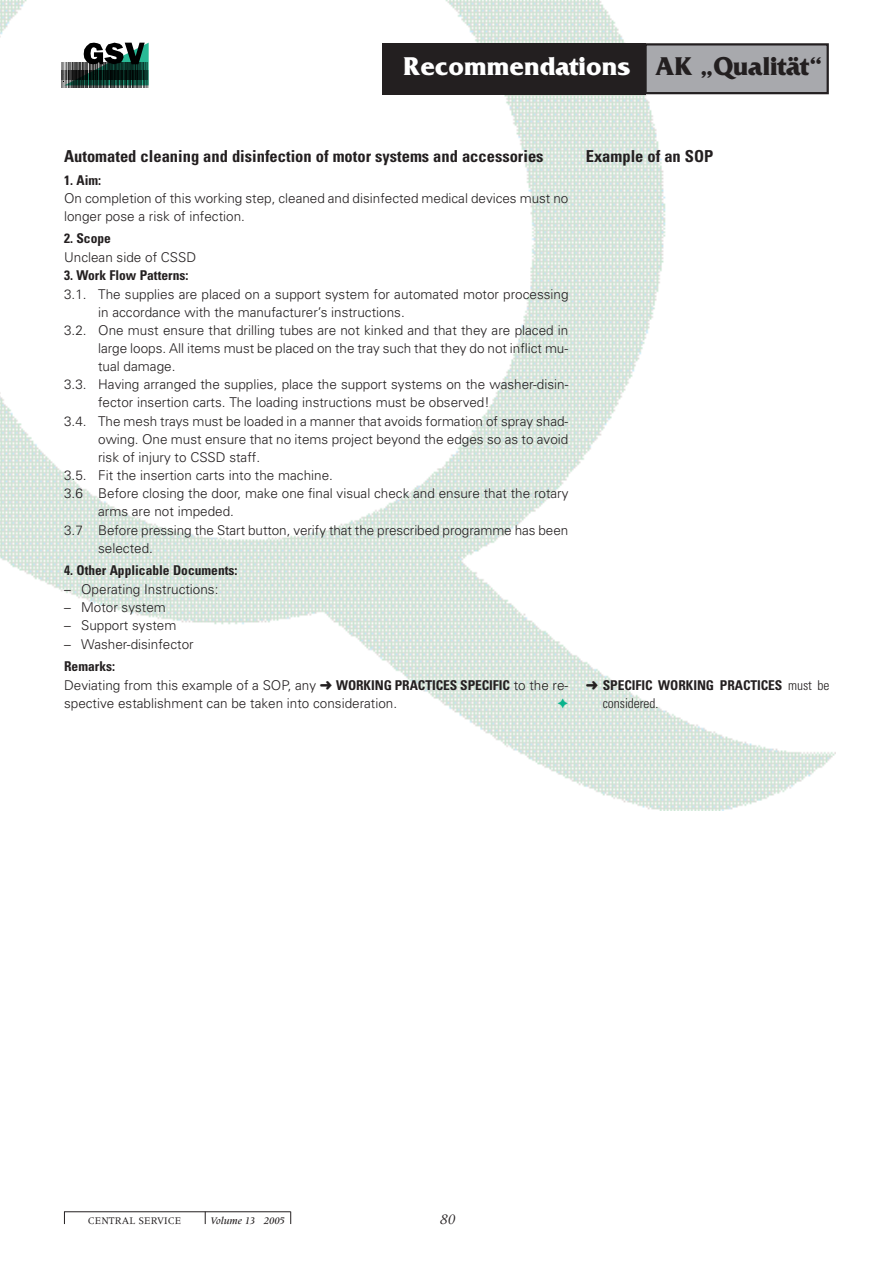
<style>
.page{position:relative;width:893px;height:1263px;background:#fff}
.page>*{position:absolute;margin:0;border:0;box-sizing:border-box;transform-origin:0 0}
.t1{font:700 27px "Friz Quadrata";color:#fff}
.t2{font:700 condensed 16.5px "Univers";color:#231f20}
.t3{font:italic 15px "Meridien";color:#231f20}
.t4{font:300 13.5px/18.1px "Univers";color:#231f20}
.t5{font:700 condensed 13.5px/18px "Univers";color:#231f20}
.t6{font:10.5px "Meridien";color:#231f20}
.t7{font:italic 500 10.5px "Meridien";color:#231f20}
.s1{color:#231f20}
.s2{font-weight:700;font-stretch:condensed}
.s3{font-weight:300}
</style>
<div class="page">
<img style="left:0;top:0;width:836px;height:810px">
<svg style="left:205px;top:1212px;width:1px;height:12px"></svg>
<svg style="left:64px;top:1212px;width:1px;height:12px"></svg>
<hr style="left:64px;top:1211px;width:227px;height:1px;background:#231f20">
<svg style="left:290px;top:1211px;width:1px;height:13px"></svg>
<div style="left:49px;top:41px;width:102px;height:50px;background:#fff"></div>
<img style="left:61px;top:63px;width:2px;height:7px">
<img style="left:61px;top:70px;width:2px;height:17px">
<img style="left:63px;top:70px;width:2px;height:17px">
<img style="left:76px;top:85px;width:18px;height:2px">
<img style="left:94px;top:85px;width:10px;height:2px">
<img style="left:104px;top:85px;width:10px;height:2px">
<img style="left:118px;top:85px;width:18px;height:2px">
<img style="left:136px;top:85px;width:13px;height:2px">
<svg style="left:64px;top:43px;width:85px;height:42px"></svg>
<div style="left:382px;top:43px;width:264px;height:51px;background:#231f20"></div>
<div style="left:646px;top:44px;width:182px;height:49px;background:#a8a9ad"></div>
<div style="left:644px;top:43px;width:185px;height:51px;border:2px solid #231f20"></div>
<svg style="left:558px;top:698px;width:9px;height:10px"></svg>
<h1 class="t1" style="left:404px;top:50px;width:420px">Recommendations <span class="s1">AK „Qualität“</span></h1>
<p class="t2" style="left:64px;top:150px;width:481px">Automated cleaning and disinfection of motor systems and accessories</p>
<p class="t5" style="left:64px;top:172px;width:39px">1. Aim:</p>
<p class="t4" style="left:64px;top:190px;width:506px">On completion of this working step, cleaned and disinfected medical devices must no longer pose a risk of infection.</p>
<p class="t5" style="left:64px;top:231px;width:48px">2. Scope</p>
<p class="t4" style="left:64px;top:249px;width:134px">Unclean side of CSSD</p>
<p class="t5" style="left:64px;top:267px;width:126px">3. Work Flow Patterns:</p>
<p class="t4" style="left:64px;top:286px;width:506px">3.1. The supplies are placed on a support system for automated motor processing</p>
<p class="t4" style="left:98px;top:304px;width:308px">in accordance with the manufacturer’s instructions.</p>
<p class="t4" style="left:64px;top:322px;width:506px">3.2. One must ensure that drilling tubes are not kinked and that they are placed in</p>
<p class="t4" style="left:98px;top:340px;width:472px">large loops. All items must be placed on the tray such that they do not inflict mu-</p>
<p class="t4" style="left:98px;top:358px;width:79px">tual damage.</p>
<p class="t4" style="left:64px;top:377px;width:506px">3.3. Having arranged the supplies, place the support systems on the washer-disin-</p>
<p class="t4" style="left:98px;top:395px;width:393px">fector insertion carts. The loading instructions must be observed!</p>
<p class="t4" style="left:64px;top:413px;width:506px">3.4. The mesh trays must be loaded in a manner that avoids formation of spray shad-</p>
<p class="t4" style="left:98px;top:431px;width:472px">owing. One must ensure that no items project beyond the edges so as to avoid</p>
<p class="t4" style="left:98px;top:449px;width:163px">risk of injury to CSSD staff.</p>
<p class="t4" style="left:64px;top:467px;width:270px">3.5. Fit the insertion carts into the machine.</p>
<p class="t4" style="left:64px;top:486px;width:506px">3.6 Before closing the door, make one final visual check and ensure that the rotary</p>
<p class="t4" style="left:98px;top:504px;width:137px">arms are not impeded.</p>
<p class="t4" style="left:64px;top:522px;width:506px">3.7 Before pressing the Start button, verify that the prescribed programme has been</p>
<p class="t4" style="left:98px;top:540px;width:56px">selected.</p>
<p class="t5" style="left:64px;top:563px;width:175px">4. Other Applicable Documents:</p>
<p class="t4" style="left:64px;top:581px;width:156px">– Operating Instructions:</p>
<p class="t4" style="left:64px;top:599px;width:103px">– Motor system</p>
<p class="t4" style="left:64px;top:618px;width:114px">– Support system</p>
<p class="t4" style="left:64px;top:636px;width:131px">– Washer-disinfector</p>
<p class="t4" style="left:64px;top:659px;width:506px"><span class="s2">Remarks:<br></span>Deviating from this example of a SOP, any ➜ <span class="s2">WORKING PRACTICES SPECIFIC</span> to the re&shy;spective establishment can be taken into consideration.</p>
<p class="t2" style="left:586px;top:150px;width:129px">Example of an SOP</p>
<p class="t5" style="left:603px;top:677px;width:228px;text-indent:-17px">➜ SPECIFIC WORKING PRACTICES <span class="s3">must be considered.</span></p>
<p class="t6" style="left:88px;top:1217px;width:95px">CENTRAL SERVICE</p>
<p class="t7" style="left:210px;top:1216px;width:76px">Volume 13 2005</p>
<p class="t3" style="left:440px;top:1214px;width:16px">80</p>
</div>
